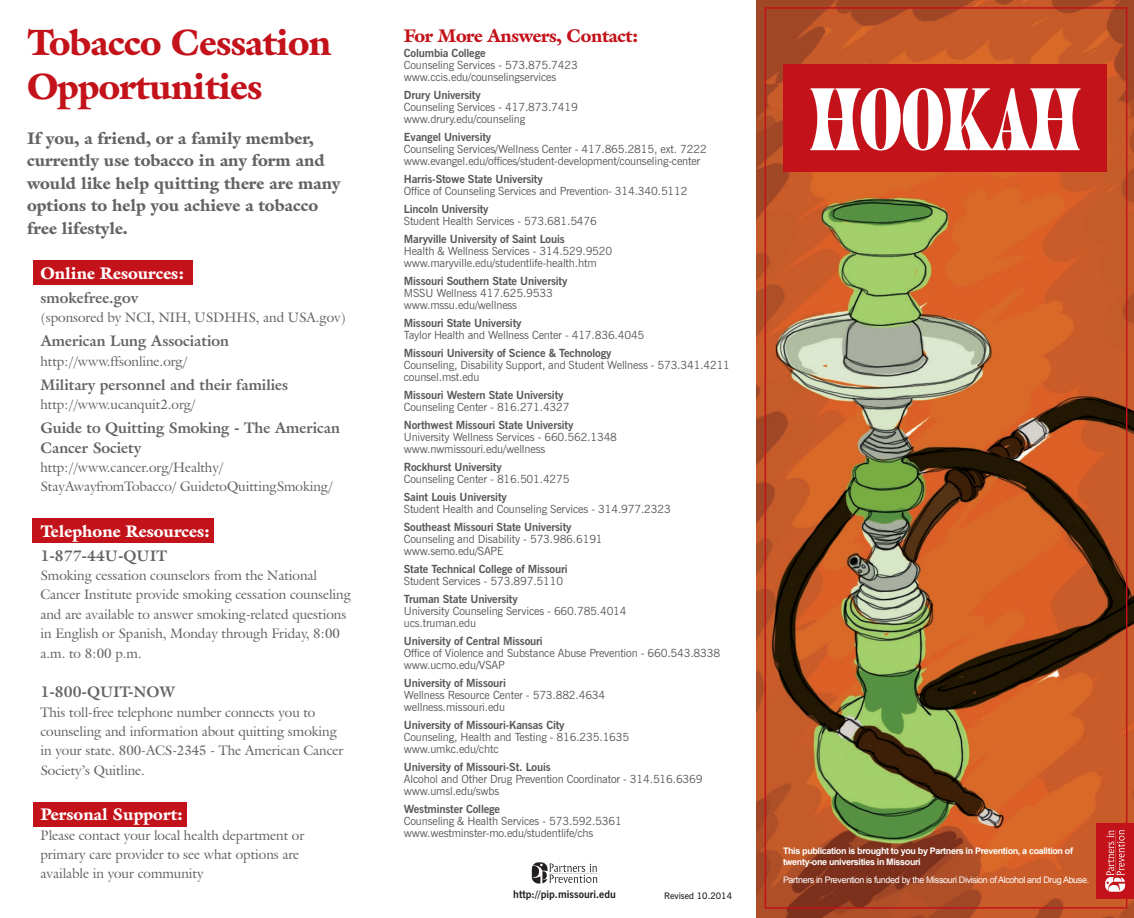
<style>
.page{position:relative;width:1134px;height:918px;background:#fff}
.page>*{position:absolute;margin:0;border:0;box-sizing:border-box;transform-origin:0 0}
.t1{font:82.5px "Jupiter";letter-spacing:-.02em;color:#fff}
.t2{font:900 36px/43.2px "Galliard IT Cby BT";letter-spacing:-.02em;color:#c4121a}
.t3{font:900 18px "Galliard IT Cby BT";letter-spacing:-.02em;color:#c4121a}
.t4{font:900 16.5px/22.5px "Galliard IT Cby BT";color:#636366}
.t5{font:900 16.5px "Galliard IT Cby BT";color:#fff}
.t6{font:700 15px/19.5px "Galliard IT Cby BT";color:#636366}
.t7{font:13.5px/19.5px "Galliard IT Cby BT";color:#636366}
.t8{font:11.25px/12px "News Gothic BT";letter-spacing:-.015em;color:#57585a}
.t9{font:700 11.25px "News Gothic BT";letter-spacing:-.015em;color:#57585a}
.t10{font:700 10.5px "News Gothic BT";color:#231f20}
.t11{font:700 9px/10.8px "Arial";letter-spacing:-.04em;color:#fff}
.t12{font:9px "Arial";letter-spacing:-.04em;color:#fff}
.t13{font:600 9px "News Gothic BT";color:#231f20}
</style>
<div class="page">
<div style="left:33px;top:802px;width:154px;height:25px;background:#c4121a"></div>
<div style="left:33px;top:518px;width:181px;height:25px;background:#c4121a"></div>
<div style="left:33px;top:260px;width:159px;height:25px;background:#c4121a"></div>
<img style="left:756px;top:0;width:378px;height:918px">
<div style="left:765px;top:7px;width:362px;height:902px;border:2px solid #c4121a"></div>
<div style="left:1097px;top:823px;width:37px;height:75px;background:#c4121a"></div>
<img style="left:1107px;top:830px;width:18px;height:45px">
<svg style="left:532px;top:862px;width:65px;height:21px"></svg>
<div style="left:783px;top:64px;width:324px;height:107px;background:#c4121a"></div>
<h2 class="t2" style="left:27px;top:21px;width:306px">Tobacco Cessation<br>Opportunities</h2>
<h3 class="t4" style="left:27px;top:126px;width:315px">If you, a friend, or a family member, currently use tobacco in any form and would like help quitting there are many options to help you achieve a tobacco free lifestyle.</h3>
<h3 class="t5" style="left:40px;top:262px;width:145px">Online Resources:</h3>
<h3 class="t6" style="left:40px;top:287px;width:99px">smokefree.gov</h3>
<p class="t7" style="left:40px;top:307px;width:307px">(sponsored by NCI, NIH, USDHHS, and USA.gov)</p>
<h3 class="t6" style="left:40px;top:331px;width:190px">American Lung Association</h3>
<p class="t7" style="left:40px;top:351px;width:148px">http://www.ffsonline.org/</p>
<h3 class="t6" style="left:40px;top:374px;width:249px">Military personnel and their families</h3>
<p class="t7" style="left:40px;top:394px;width:157px">http://www.ucanquit2.org/</p>
<h3 class="t6" style="left:40px;top:418px;width:301px">Guide to Quitting Smoking - The American<br>Cancer Society</h3>
<p class="t7" style="left:40px;top:457px;width:294px">http://www.cancer.org/Healthy/<br>StayAwayfromTobacco/ GuidetoQuittingSmoking/</p>
<h3 class="t5" style="left:40px;top:520px;width:171px">Telephone Resources:</h3>
<h3 class="t6" style="left:40px;top:545px;width:128px">1-877-44U-QUIT</h3>
<p class="t7" style="left:40px;top:565px;width:312px">Smoking cessation counselors from the National Cancer Institute provide smoking cessation counseling and are available to answer smoking-related questions in English or Spanish, Monday through Friday, 8:00 a.m. to 8:00 p.m.</p>
<h3 class="t6" style="left:40px;top:682px;width:137px">1-800-QUIT-NOW</h3>
<p class="t7" style="left:40px;top:702px;width:304px">This toll-free telephone number connects you to counseling and information about quitting smoking in your state. 800-ACS-2345 - The American Cancer Society’s Quitline.</p>
<h3 class="t5" style="left:40px;top:803px;width:144px">Personal Support:</h3>
<p class="t7" style="left:40px;top:825px;width:265px">Please contact your local health department or primary care provider to see what options are available in your community</p>
<h3 class="t3" style="left:404px;top:24px;width:236px">For More Answers, Contact:</h3>
<p class="t9" style="left:404px;top:46px;width:83px">Columbia College</p>
<p class="t8" style="left:404px;top:59px;width:175px">Counseling Services - 573.875.7423 www.ccis.edu/counselingservices</p>
<p class="t9" style="left:404px;top:88px;width:78px">Drury University</p>
<p class="t8" style="left:404px;top:101px;width:175px">Counseling Services - 417.873.7419 www.drury.edu/counseling</p>
<p class="t9" style="left:404px;top:130px;width:89px">Evangel University</p>
<p class="t8" style="left:404px;top:143px;width:304px">Counseling Services/Wellness Center - 417.865.2815, ext. 7222 www.evangel.edu/offices/student-development/counseling-center</p>
<p class="t9" style="left:404px;top:172px;width:140px">Harris-Stowe State University</p>
<p class="t8" style="left:404px;top:185px;width:285px">Office of Counseling Services and Prevention- 314.340.5112</p>
<p class="t9" style="left:404px;top:202px;width:86px">Lincoln University</p>
<p class="t8" style="left:404px;top:215px;width:195px">Student Health Services - 573.681.5476</p>
<p class="t9" style="left:404px;top:232px;width:162px">Maryville University of Saint Louis</p>
<p class="t8" style="left:404px;top:245px;width:210px">Health &amp; Wellness Services - 314.529.9520 www.maryville.edu/studentlife-health.htm</p>
<p class="t9" style="left:404px;top:274px;width:165px">Missouri Southern State University</p>
<p class="t8" style="left:404px;top:287px;width:151px">MSSU Wellness 417.625.9533 www.mssu.edu/wellness</p>
<p class="t9" style="left:404px;top:316px;width:119px">Missouri State University</p>
<p class="t8" style="left:404px;top:329px;width:242px">Taylor Health and Wellness Center - 417.836.4045</p>
<p class="t9" style="left:404px;top:346px;width:209px">Missouri University of Science &amp; Technology</p>
<p class="t8" style="left:404px;top:359px;width:328px">Counseling, Disability Support, and Student Wellness - 573.341.4211 counsel.mst.edu</p>
<p class="t9" style="left:404px;top:388px;width:161px">Missouri Western State University</p>
<p class="t8" style="left:404px;top:401px;width:167px">Counseling Center - 816.271.4327</p>
<p class="t9" style="left:404px;top:418px;width:171px">Northwest Missouri State University</p>
<p class="t8" style="left:404px;top:431px;width:215px">University Wellness Services - 660.562.1348 www.nwmissouri.edu/wellness</p>
<p class="t9" style="left:404px;top:460px;width:99px">Rockhurst University</p>
<p class="t8" style="left:404px;top:473px;width:167px">Counseling Center - 816.501.4275</p>
<p class="t9" style="left:404px;top:490px;width:104px">Saint Louis University</p>
<p class="t8" style="left:404px;top:503px;width:268px">Student Health and Counseling Services - 314.977.2323</p>
<p class="t9" style="left:404px;top:520px;width:169px">Southeast Missouri State University</p>
<p class="t8" style="left:404px;top:533px;width:200px">Counseling and Disability - 573.986.6191 www.semo.edu/SAPE</p>
<p class="t9" style="left:404px;top:562px;width:165px">State Technical College of Missouri</p>
<p class="t8" style="left:404px;top:575px;width:161px">Student Services - 573.897.5110</p>
<p class="t9" style="left:404px;top:592px;width:115px">Truman State University</p>
<p class="t8" style="left:404px;top:605px;width:224px">University Counseling Services - 660.785.4014 ucs.truman.edu</p>
<p class="t9" style="left:404px;top:634px;width:140px">University of Central Missouri</p>
<p class="t8" style="left:404px;top:647px;width:318px">Office of Violence and Substance Abuse Prevention - 660.543.8338 www.ucmo.edu/VSAP</p>
<p class="t9" style="left:404px;top:676px;width:104px">University of Missouri</p>
<p class="t8" style="left:404px;top:689px;width:203px">Wellness Resource Center - 573.882.4634 wellness.missouri.edu</p>
<p class="t9" style="left:404px;top:718px;width:162px">University of Missouri-Kansas City</p>
<p class="t8" style="left:404px;top:731px;width:227px">Counseling, Health and Testing - 816.235.1635 www.umkc.edu/chtc</p>
<p class="t9" style="left:404px;top:760px;width:148px">University of Missouri-St. Louis</p>
<p class="t8" style="left:404px;top:773px;width:300px">Alcohol and Other Drug Prevention Coordinator - 314.516.6369 www.umsl.edu/swbs</p>
<p class="t9" style="left:404px;top:802px;width:98px">Westminster College</p>
<p class="t8" style="left:404px;top:815px;width:219px">Counseling &amp; Health Services - 573.592.5361 www.westminster-mo.edu/studentlife/chs</p>
<p class="t10" style="left:513px;top:887px;width:104px">http://pip.missouri.edu</p>
<p class="t13" style="left:664px;top:890px;width:69px">Revised 10.2014</p>
<h1 class="t1" style="left:810px;top:74px;width:272px">HOOKAH</h1>
<p class="t11" style="left:783px;top:846px;width:292px">This publication is brought to you by Partners in Prevention, a coalition of twenty-one universities in Missouri</p>
<p class="t12" style="left:783px;top:874px;width:308px">Partners in Prevention is funded by the Missouri Division of Alcohol and Drug Abuse.</p>
</div>
